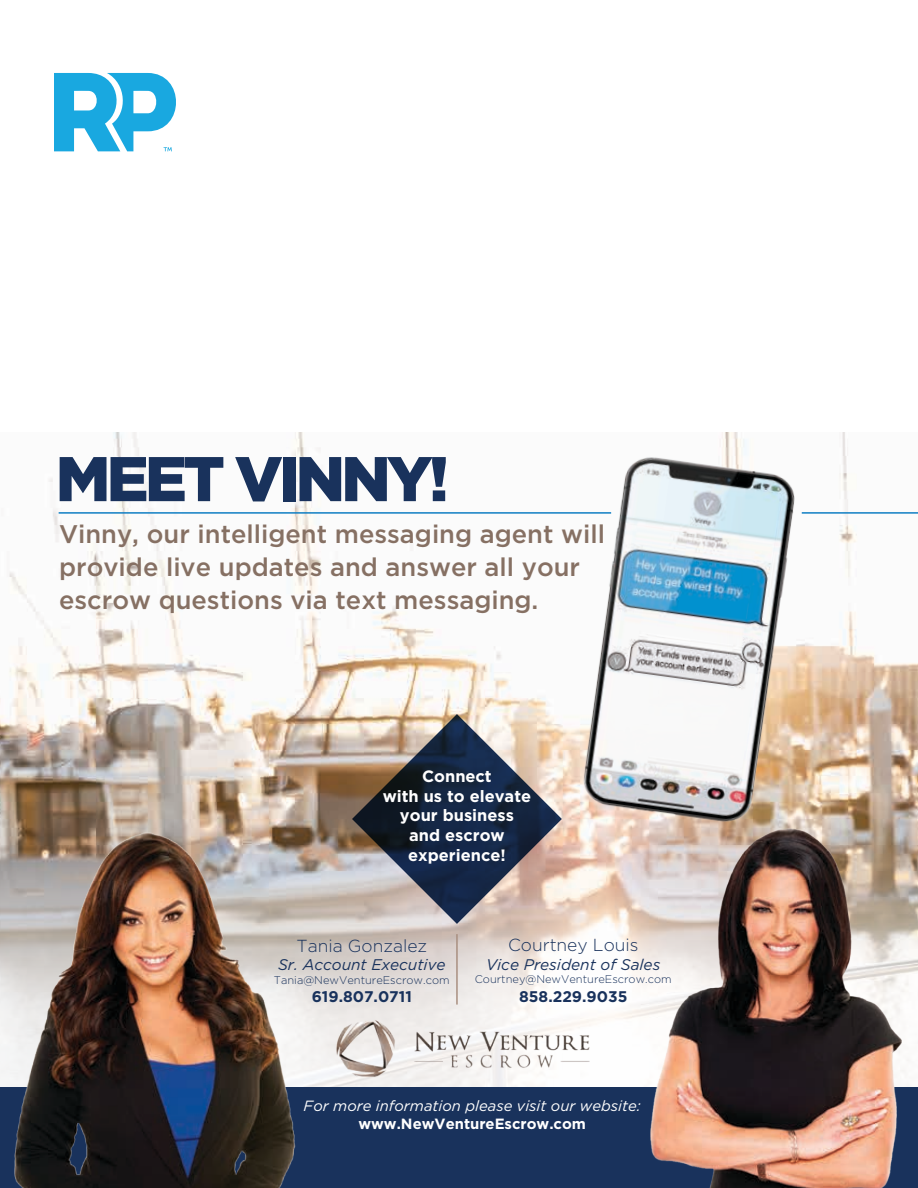
<style>
.page{position:relative;width:918px;height:1188px;background:#fff}
.page>*{position:absolute;margin:0;border:0;box-sizing:border-box;transform-origin:0 0}
.t1{font:900 63px "Gotham";letter-spacing:-.06em;color:#19325c}
.t2{font:500 25.5px/33px "Gotham";color:#867063}
.t3{font:300 17.4px "Gotham";color:#19325c}
.t4{font:700 16.35px/19.6px "Gotham";color:#fff;text-align:center}
.t5{font:italic 15.45px "Gotham";color:#19325c}
.t6{font:700 15.45px "Gotham";color:#19325c}
.t7{font:italic 14.85px "Gotham";color:#fff}
.t8{font:700 14.85px "Gotham";color:#fff}
.t9{font:300 11.1px "Gotham";color:#19325c}
</style>
<div class="page">
<svg style="left:54px;top:73px;width:122px;height:78px"></svg>
<img style="left:0;top:432px;width:918px;height:415px">
<svg style="left:330px;top:847px;width:588px;height:241px"></svg>
<div style="left:0;top:1088px;width:918px;height:100px;background:#19325c"></div>
<img style="left:651px;top:829px;width:251px;height:359px">
<img style="left:0;top:830px;width:330px;height:358px">
<img style="left:578px;top:447px;width:227px;height:381px">
<img style="left:314px;top:1009px;width:356px;height:77px">
<svg style="left:352px;top:714px;width:210px;height:210px"></svg>
<hr style="left:456px;top:934px;width:2px;height:71px;background:#a98f80">
<hr style="left:59px;top:512px;width:552px;height:2px;background:#0f7ec3">
<hr style="left:802px;top:512px;width:116px;height:2px;background:#0f7ec3">
<h1 class="t1" style="left:56px;top:435px;width:395px">MEET VINNY!</h1>
<p class="t2" style="left:59px;top:518px;width:547px">Vinny, our intelligent messaging agent will provide live updates and answer all your escrow questions via text messaging.</p>
<p class="t4" style="left:383px;top:766px;width:150px">Connect<br>with us to elevate your business and escrow experience!</p>
<p class="t3" style="left:296px;top:935px;width:132px">Tania Gonzalez</p>
<p class="t5" style="left:278px;top:955px;width:169px">Sr. Account Executive</p>
<p class="t9" style="left:274px;top:973px;width:177px">Tania@NewVentureEscrow.com</p>
<p class="t6" style="left:312px;top:986px;width:102px">619.807.0711</p>
<p class="t3" style="left:508px;top:934px;width:132px">Courtney Louis</p>
<p class="t5" style="left:486px;top:955px;width:176px">Vice President of Sales</p>
<p class="t9" style="left:475px;top:972px;width:198px">Courtney@NewVentureEscrow.com</p>
<p class="t6" style="left:519px;top:986px;width:110px">858.229.9035</p>
<p class="t7" style="left:304px;top:1096px;width:339px">For more information please visit our website:</p>
<p class="t8" style="left:358px;top:1114px;width:229px">www.NewVentureEscrow.com</p>
</div>
